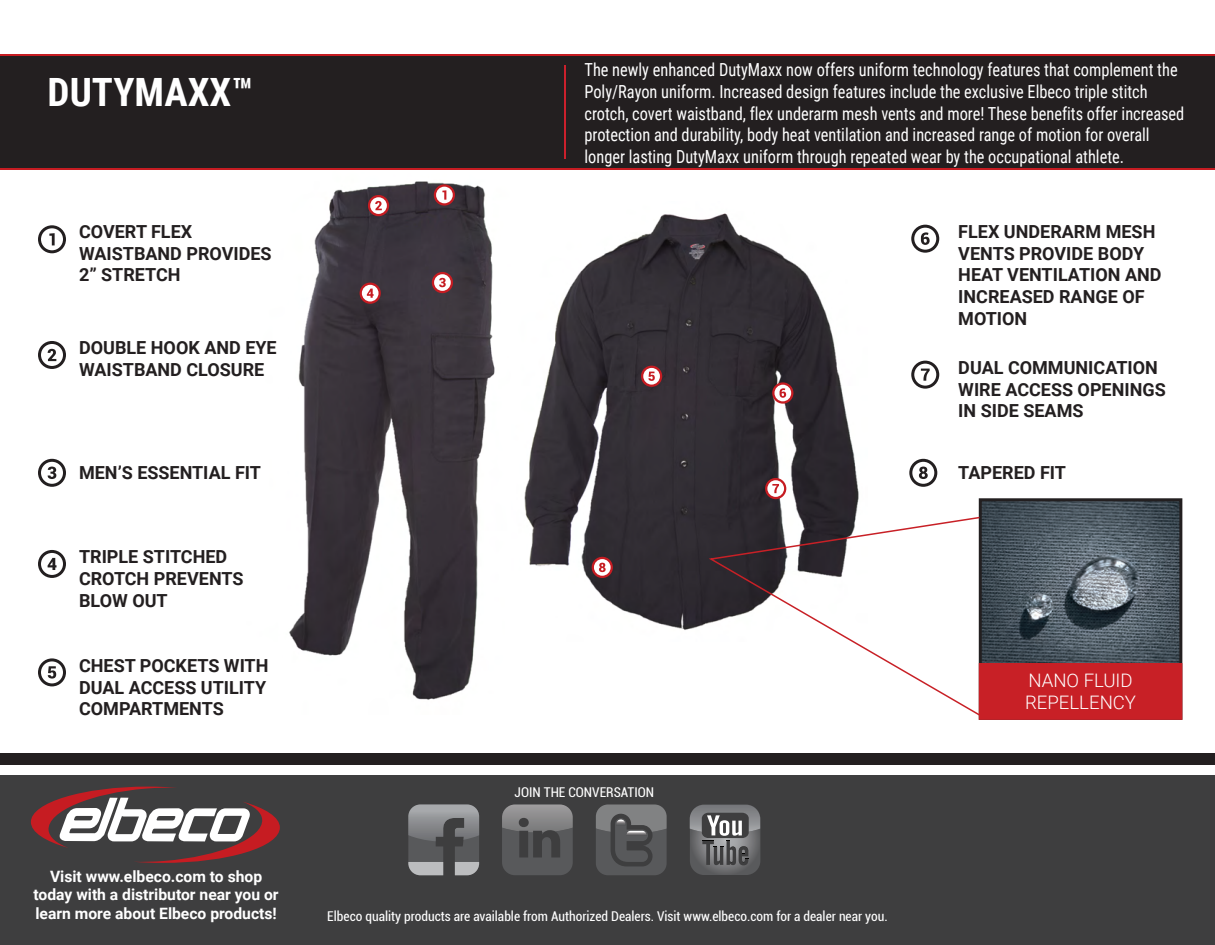
<style>
.page{position:relative;width:1215px;height:945px;background:#fff}
.page>*{position:absolute;margin:0;border:0;box-sizing:border-box;transform-origin:0 0}
.t1{font:700 39px "Roboto Condensed";color:#fff}
.t2{font:300 18.6px/22.8px "Roboto";color:#fff}
.t3{font:18px/21.6px "Roboto Condensed";color:#fff;scale:.91 1}
.t4{font:700 18px/21.6px "Roboto";color:#231f20}
.t5{font:700 15.6px/18.8px "Roboto";color:#fff;text-align:center}
.t6{font:condensed 13.5px "Roboto";color:#fff}
</style>
<div class="page">
<img style="left:289px;top:181px;width:206px;height:519px">
<img style="left:524px;top:213px;width:335px;height:417px">
<hr style="left:0;top:168px;width:1215px;height:2px;background:#c61c22">
<hr style="left:0;top:54px;width:1215px;height:3px;background:#c61c22">
<div style="left:0;top:57px;width:1215px;height:111px;background:#231f20"></div>
<div style="left:0;top:775px;width:1215px;height:170px;background:#3e3e3f"></div>
<div style="left:0;top:753px;width:1215px;height:12px;background:#231f20"></div>
<hr style="left:565px;top:65px;width:1px;height:94px;background:#cb202c">
<svg style="left:38px;top:225px;width:28px;height:28px"></svg>
<svg style="left:38px;top:341px;width:28px;height:28px"></svg>
<svg style="left:38px;top:459px;width:28px;height:28px"></svg>
<svg style="left:38px;top:550px;width:28px;height:28px"></svg>
<svg style="left:38px;top:658px;width:28px;height:28px"></svg>
<svg style="left:911px;top:225px;width:28px;height:28px"></svg>
<svg style="left:434px;top:184px;width:21px;height:22px"></svg>
<svg style="left:368px;top:195px;width:21px;height:21px"></svg>
<svg style="left:432px;top:272px;width:21px;height:21px"></svg>
<svg style="left:360px;top:283px;width:21px;height:21px"></svg>
<svg style="left:641px;top:366px;width:21px;height:21px"></svg>
<svg style="left:592px;top:557px;width:21px;height:21px"></svg>
<svg style="left:772px;top:382px;width:21px;height:22px"></svg>
<svg style="left:765px;top:478px;width:21px;height:21px"></svg>
<svg style="left:31px;top:787px;width:249px;height:76px"></svg>
<svg style="left:408px;top:804px;width:71px;height:71px"></svg>
<svg style="left:502px;top:805px;width:71px;height:70px"></svg>
<svg style="left:596px;top:805px;width:71px;height:70px"></svg>
<svg style="left:690px;top:805px;width:70px;height:70px"></svg>
<svg style="left:911px;top:361px;width:28px;height:28px"></svg>
<svg style="left:909px;top:459px;width:28px;height:28px"></svg>
<img style="left:983px;top:502px;width:195px;height:161px">
<div style="left:979px;top:498px;width:203px;height:222px;border:3px solid #231f20"></div>
<div style="left:979px;top:663px;width:203px;height:57px;background:#c82026"></div>
<svg style="left:707px;top:516px;width:274px;height:201px"></svg>
<h1 class="t1" style="left:48px;top:64px;width:207px">DUTYMAXX™</h1>
<p class="t4" style="left:79px;top:220px;width:194px">COVERT FLEX<br>WAISTBAND PROVIDES<br>2” STRETCH</p>
<p class="t4" style="left:79px;top:337px;width:199px">DOUBLE HOOK AND EYE<br>WAISTBAND CLOSURE</p>
<p class="t4" style="left:79px;top:461px;width:183px">MEN’S ESSENTIAL FIT</p>
<p class="t4" style="left:79px;top:546px;width:166px">TRIPLE STITCHED<br>CROTCH PREVENTS<br>BLOW OUT</p>
<p class="t4" style="left:79px;top:654px;width:191px">CHEST POCKETS WITH<br>DUAL ACCESS UTILITY<br>COMPARTMENTS</p>
<p class="t5" style="left:34px;top:866px;width:247px">Visit www.elbeco.com to shop today with a distributor near you or learn more about Elbeco products!</p>
<p class="t3" style="left:584px;top:58px;width:661px">The newly enhanced DutyMaxx now offers uniform technology features that complement the Poly/Rayon uniform. Increased design features include the exclusive Elbeco triple stitch crotch, covert waistband, flex underarm mesh vents and more! These benefits offer increased protection and durability, body heat ventilation and increased range of motion for overall longer lasting DutyMaxx uniform through repeated wear by the occupational athlete.</p>
<p class="t4" style="left:958px;top:220px;width:205px">FLEX UNDERARM MESH<br>VENTS PROVIDE BODY<br>HEAT VENTILATION AND<br>INCREASED RANGE OF<br>MOTION</p>
<p class="t4" style="left:958px;top:356px;width:209px">DUAL COMMUNICATION<br>WIRE ACCESS OPENINGS<br>IN SIDE SEAMS</p>
<p class="t4" style="left:958px;top:461px;width:109px">TAPERED FIT</p>
<p class="t6" style="left:515px;top:783px;width:141px">JOIN THE CONVERSATION</p>
<p class="t6" style="left:327px;top:907px;width:562px">Elbeco quality products are available from Authorized Dealers. Visit www.elbeco.com for a dealer near you.</p>
<p class="t2" style="left:1025px;top:668px;width:113px">NANO FLUID<br>REPELLENCY</p>
</div>
